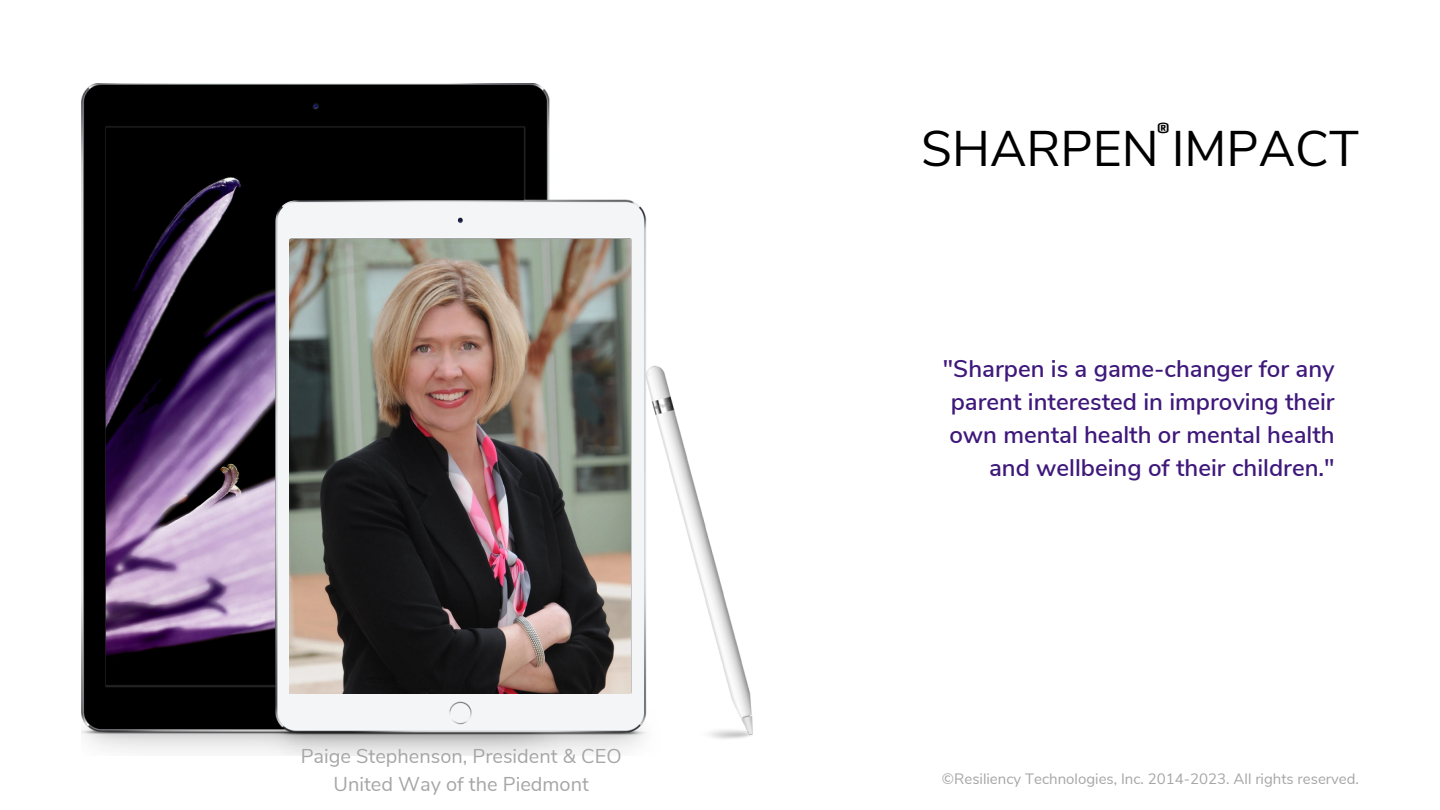
<style>
.page{position:relative;width:1440px;height:810px;background:#fff}
.page>*{position:absolute;margin:0;border:0;box-sizing:border-box;transform-origin:0 0}
.t1{font:50px "Nunito Sans";color:#000}
.t2{font:600 24px/33px "Nunito Sans";color:#3e187b;text-align:right}
.t3{font:20px "Nunito Sans";color:#a6a6a6}
.t4{font:700 15.8px "Play";color:#000}
.t5{font:15px "Nunito Sans";color:#a6a6a6}
</style>
<div class="page">
<img style="left:81px;top:83px;width:671px;height:672px">
<img style="left:289px;top:240px;width:342px;height:454px">
<img style="left:106px;top:128px;width:418px;height:557px">
<p class="t3" style="left:301px;top:743px;width:322px">Paige Stephenson, President &amp; CEO</p>
<p class="t3" style="left:334px;top:771px;width:257px">United Way of the Piedmont</p>
<p class="t4" style="left:1157px;top:118px;width:14px">®</p>
<p class="t1" style="left:921px;top:115px;width:439px">SHARPEN IMPACT</p>
<p class="t2" style="left:943px;top:352px;width:393px">"Sharpen is a game-changer for any parent interested in improving their own mental health or mental health and wellbeing of their children."</p>
<p class="t5" style="left:942px;top:769px;width:419px">©Resiliency Technologies, Inc. 2014-2023. All rights reserved.</p>
</div>
